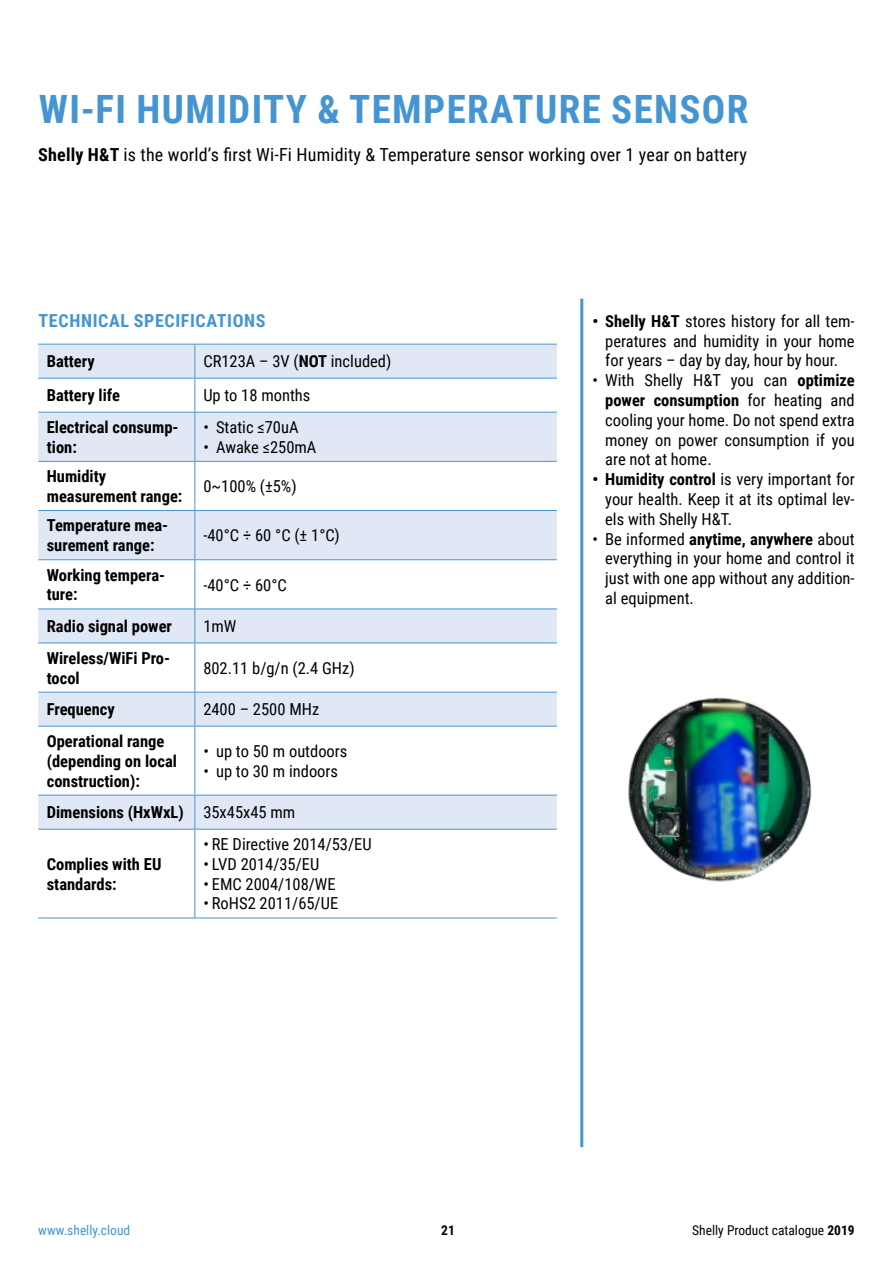
<style>
.page{position:relative;width:893px;height:1263px;background:#fff}
.page>*{position:absolute;margin:0;border:0;box-sizing:border-box;transform-origin:0 0}
.t1{font:700 39px "Roboto Condensed";letter-spacing:.035em;color:#4495d1}
.t2{font:18px "Roboto Condensed";letter-spacing:.01em;color:#000}
.t3{font:700 18px "Roboto Condensed";letter-spacing:.035em;color:#4495d1}
.t4{font:16.5px/19.8px "Roboto Condensed";color:#000;text-align:justify}
.t5{font:700 16.5px/19.8px "Roboto Condensed";color:#000}
.t6{font:13.5px "Roboto Condensed";color:#000}
.t7{font:13.5px "Roboto Condensed";color:#4495d1}
.t8{font:700 13.5px "Roboto Condensed";color:#000}
.s1{font-weight:700}
.s2{font-weight:400}
</style>
<div class="page">
<hr style="left:580px;top:299px;width:3px;height:848px;background:#4495d1">
<img style="left:628px;top:697px;width:184px;height:185px">
<div style="left:38px;top:345px;width:519px;height:33px;background:#e0e8f6"></div>
<svg style="left:38px;top:379px;width:519px;height:538px"></svg>
<hr style="left:38px;top:344px;width:157px;height:1px;background:#4495d1">
<hr style="left:195px;top:344px;width:362px;height:1px;background:#4495d1">
<hr style="left:38px;top:378px;width:157px;height:1px;background:#4495d1">
<hr style="left:195px;top:378px;width:362px;height:1px;background:#4495d1">
<hr style="left:38px;top:412px;width:157px;height:1px;background:#4495d1">
<hr style="left:195px;top:412px;width:362px;height:1px;background:#4495d1">
<hr style="left:38px;top:461px;width:157px;height:1px;background:#4495d1">
<hr style="left:195px;top:461px;width:362px;height:1px;background:#4495d1">
<hr style="left:38px;top:510px;width:157px;height:1px;background:#4495d1">
<hr style="left:195px;top:510px;width:362px;height:1px;background:#4495d1">
<hr style="left:38px;top:559px;width:157px;height:1px;background:#4495d1">
<hr style="left:195px;top:559px;width:362px;height:1px;background:#4495d1">
<hr style="left:38px;top:608px;width:157px;height:1px;background:#4495d1">
<hr style="left:195px;top:608px;width:362px;height:1px;background:#4495d1">
<hr style="left:38px;top:643px;width:157px;height:1px;background:#4495d1">
<hr style="left:195px;top:643px;width:362px;height:1px;background:#4495d1">
<hr style="left:38px;top:692px;width:157px;height:1px;background:#4495d1">
<hr style="left:195px;top:692px;width:362px;height:1px;background:#4495d1">
<hr style="left:38px;top:726px;width:157px;height:1px;background:#4495d1">
<hr style="left:195px;top:726px;width:362px;height:1px;background:#4495d1">
<hr style="left:38px;top:795px;width:157px;height:1px;background:#4495d1">
<hr style="left:195px;top:795px;width:362px;height:1px;background:#4495d1">
<hr style="left:38px;top:829px;width:157px;height:1px;background:#4495d1">
<hr style="left:195px;top:829px;width:362px;height:1px;background:#4495d1">
<hr style="left:38px;top:917px;width:157px;height:1px;background:#4495d1">
<hr style="left:195px;top:917px;width:362px;height:1px;background:#4495d1">
<hr style="left:194px;top:344px;width:1px;height:34px;background:#4495d1">
<hr style="left:194px;top:378px;width:1px;height:34px;background:#4495d1">
<hr style="left:194px;top:413px;width:1px;height:48px;background:#4495d1">
<hr style="left:194px;top:462px;width:1px;height:48px;background:#4495d1">
<hr style="left:194px;top:511px;width:1px;height:48px;background:#4495d1">
<hr style="left:194px;top:560px;width:1px;height:48px;background:#4495d1">
<hr style="left:194px;top:609px;width:1px;height:34px;background:#4495d1">
<hr style="left:194px;top:643px;width:1px;height:49px;background:#4495d1">
<hr style="left:194px;top:692px;width:1px;height:34px;background:#4495d1">
<hr style="left:194px;top:726px;width:1px;height:69px;background:#4495d1">
<hr style="left:194px;top:795px;width:1px;height:34px;background:#4495d1">
<hr style="left:194px;top:829px;width:1px;height:88px;background:#4495d1">
<h1 class="t1" style="left:39px;top:82px;width:711px">WI-FI HUMIDITY &amp; TEMPERATURE SENSOR</h1>
<p class="t2" style="left:38px;top:142px;width:710px"><span class="s1">Shelly H&amp;T</span> is the world’s first Wi-Fi Humidity &amp; Temperature sensor working over 1 year on battery</p>
<p class="t3" style="left:39px;top:308px;width:229px">TECHNICAL SPECIFICATIONS</p>
<p class="t5" style="left:47px;top:351px;width:50px">Battery</p>
<p class="t4" style="left:203px;top:351px;width:189px">CR123A – 3V (<span class="s1">NOT</span> included)</p>
<p class="t5" style="left:47px;top:385px;width:75px">Battery life</p>
<p class="t4" style="left:203px;top:385px;width:109px">Up to 18 months</p>
<p class="t5" style="left:47px;top:417px;width:133px">Electrical consump&shy;tion:</p>
<p class="t4" style="left:203px;top:417px;width:97px">• Static ≤70uA</p>
<p class="t4" style="left:203px;top:436px;width:115px">• Awake ≤250mA</p>
<p class="t5" style="left:47px;top:466px;width:137px">Humidity measurement range:</p>
<p class="t4" style="left:203px;top:476px;width:95px">0~100% (±5%)</p>
<p class="t5" style="left:47px;top:515px;width:123px">Temperature mea&shy;surement range:</p>
<p class="t4" style="left:203px;top:525px;width:138px">-40°C ÷ 60 °C (± 1°C)</p>
<p class="t5" style="left:47px;top:564px;width:120px">Working tempera&shy;ture:</p>
<p class="t4" style="left:203px;top:574px;width:85px">-40°C ÷ 60°C</p>
<p class="t5" style="left:47px;top:616px;width:127px">Radio signal power</p>
<p class="t4" style="left:203px;top:616px;width:35px">1mW</p>
<p class="t5" style="left:47px;top:647px;width:125px">Wireless/WiFi Pro&shy;tocol</p>
<p class="t4" style="left:203px;top:657px;width:153px">802.11 b/g/n (2.4 GHz)</p>
<p class="t5" style="left:47px;top:699px;width:70px">Frequency</p>
<p class="t4" style="left:203px;top:699px;width:117px">2400 – 2500 MHz</p>
<p class="t5" style="left:47px;top:731px;width:132px">Operational range (depending on local construction):</p>
<p class="t4" style="left:203px;top:740px;width:146px">• up to 50 m outdoors</p>
<p class="t4" style="left:203px;top:760px;width:136px">• up to 30 m indoors</p>
<p class="t5" style="left:47px;top:802px;width:250px">Dimensions (HxWxL) <span class="s2">35x45x45 mm</span></p>
<p class="t5" style="left:47px;top:853px;width:116px">Complies with EU standards:</p>
<p class="t4" style="left:203px;top:834px;width:170px">• RE Directive 2014/53/EU</p>
<p class="t4" style="left:203px;top:853px;width:117px">• LVD 2014/35/EU</p>
<p class="t4" style="left:203px;top:873px;width:134px">• EMC 2004/108/WE</p>
<p class="t4" style="left:203px;top:893px;width:136px">• RoHS2 2011/65/UE</p>
<p class="t4" style="left:605px;top:310px;width:251px;text-indent:-13px"><span class="s1">• Shelly H&amp;T</span> stores history for all tem&shy;peratures and humidity in your home for years – day by day, hour by hour.</p>
<p class="t4" style="left:605px;top:370px;width:251px;text-indent:-13px">• With Shelly H&amp;T you can <span class="s1">optimize power consumption</span> for heating and cooling your home. Do not spend extra money on power consumption if you are not at home.</p>
<p class="t4" style="left:605px;top:469px;width:251px;text-indent:-13px"><span class="s1">• Humidity control</span> is very important for your health. Keep it at its optimal lev&shy;els with Shelly H&amp;T.</p>
<p class="t4" style="left:605px;top:528px;width:251px;text-indent:-13px">• Be informed <span class="s1">anytime, anywhere</span> about everything in your home and control it just with one app without any addition&shy;al equipment.</p>
<p class="t7" style="left:38px;top:1220px;width:94px">www.shelly.cloud</p>
<p class="t8" style="left:441px;top:1220px;width:15px">21</p>
<p class="t6" style="left:692px;top:1220px;width:164px">Shelly Product catalogue <span class="s1">2019</span></p>
</div>
